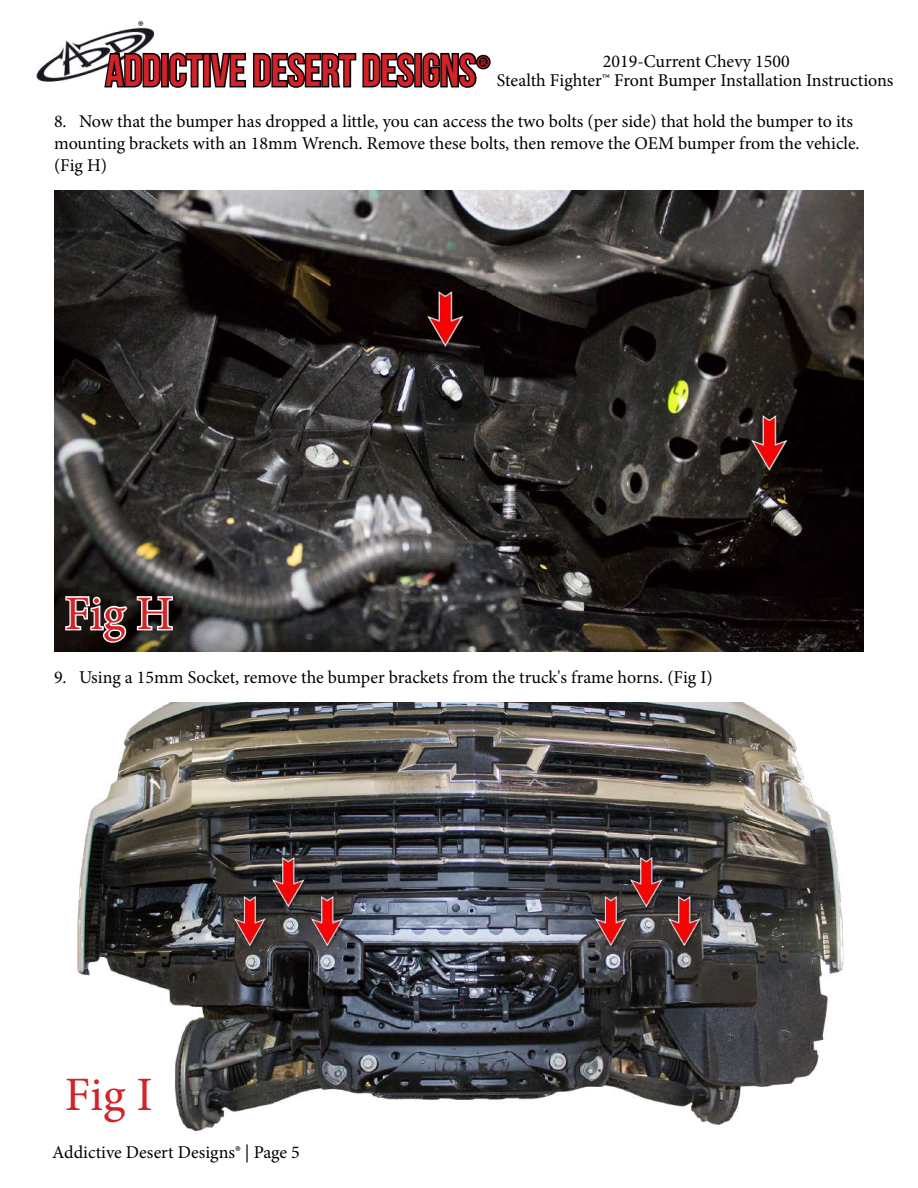
<style>
.page{position:relative;width:918px;height:1188px;background:#fff}
.page>*{position:absolute;margin:0;border:0;box-sizing:border-box;transform-origin:0 0}
.t1{font:48px "Minion Pro";color:#d2232a}
.t2{font:45px "Bebas Neue";color:#d2232a}
.t3{font:18px/21.6px "Minion Pro";color:#000;text-align:center}
.s1{font-family:"Minion Pro"}
</style>
<div class="page">
<img style="left:36px;top:26px;width:119px;height:56px">
<svg style="left:103px;top:51px;width:59px;height:37px"></svg>
<div style="left:161px;top:53px;width:8px;height:34px;border:3px solid #000"></div>
<svg style="left:168px;top:52px;width:323px;height:36px"></svg>
<img style="left:54px;top:191px;width:810px;height:460px">
<img style="left:425px;top:290px;width:43px;height:62px">
<img style="left:749px;top:414px;width:43px;height:62px">
<svg style="left:64px;top:595px;width:65px;height:49px"></svg>
<svg style="left:135px;top:595px;width:39px;height:37px"></svg>
<img style="left:77px;top:702px;width:767px;height:430px">
<img style="left:271px;top:855px;width:39px;height:56px">
<img style="left:310px;top:894px;width:38px;height:56px">
<img style="left:232px;top:894px;width:39px;height:56px">
<img style="left:593px;top:894px;width:39px;height:56px">
<img style="left:667px;top:894px;width:39px;height:56px">
<img style="left:629px;top:855px;width:38px;height:56px">
<svg style="left:77px;top:1076px;width:52px;height:50px"></svg>
<svg style="left:135px;top:1076px;width:19px;height:37px"></svg>
<p class="t3" style="left:497px;top:51px;width:398px;line-height:19.4px">2019-Current Chevy 1500<br>Stealth Fighter™ Front Bumper Installation Instructions</p>
<h2 class="t2" style="left:106px;top:46px;width:386px">ADDICTIVE DESERT DESIGNS<span class="s1">®</span></h2>
<p class="t3" style="left:54px;top:111px;width:807px;text-align:left">8. Now that the bumper has dropped a little, you can access the two bolts (per side) that hold the bumper to its mounting brackets with an 18mm Wrench. Remove these bolts, then remove the OEM bumper from the vehicle. (Fig H)</p>
<h1 class="t1" style="left:65px;top:581px;width:110px">Fig H</h1>
<p class="t3" style="left:54px;top:667px;width:660px">9. Using a 15mm Socket, remove the bumper brackets from the truck's frame horns. (Fig I)</p>
<h1 class="t1" style="left:65px;top:1063px;width:89px">Fig I</h1>
<p class="t3" style="left:52px;top:1141px;width:249px">Addictive Desert Designs® | Page 5</p>
</div>
